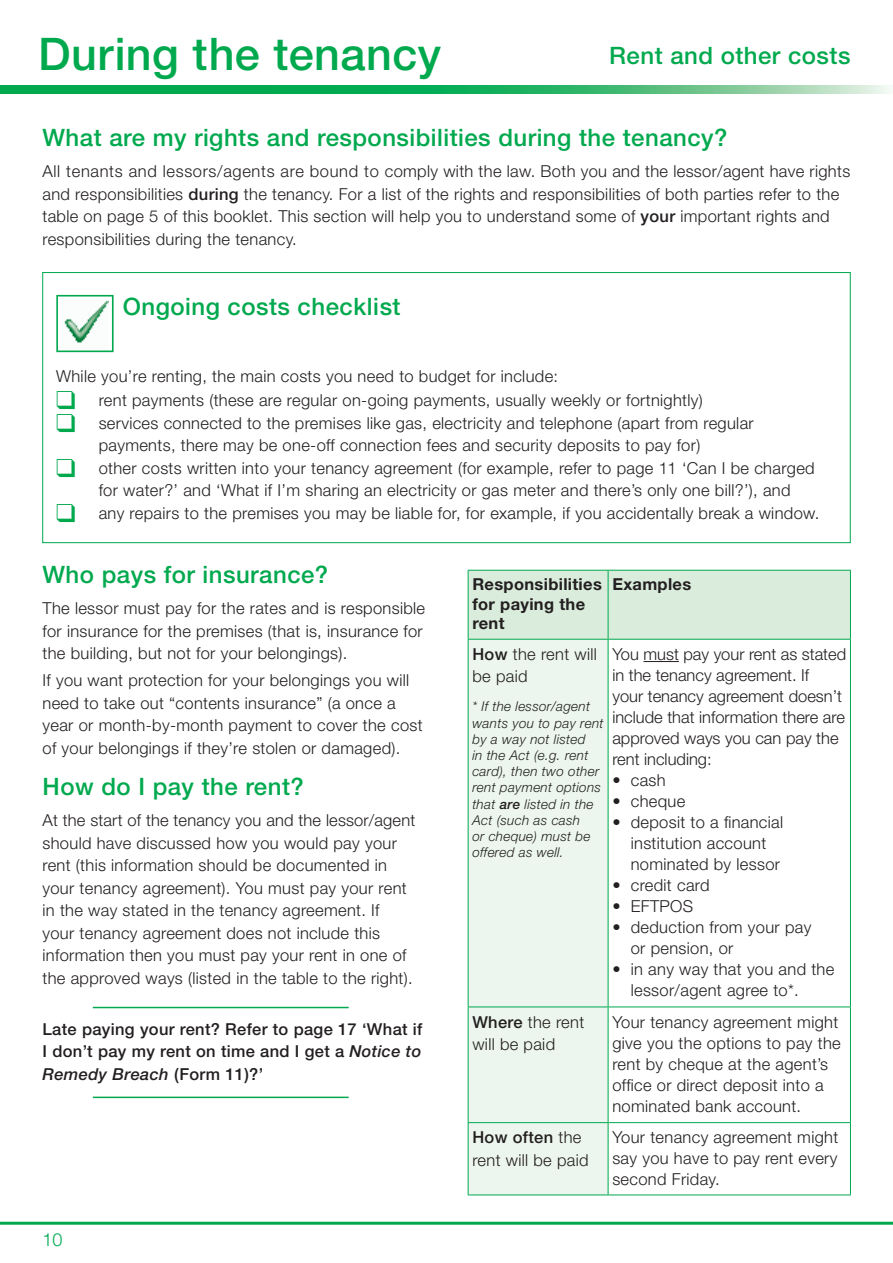
<style>
.page{position:relative;width:893px;height:1263px;background:#fff}
.page>*{position:absolute;margin:0;border:0;box-sizing:border-box;transform-origin:0 0}
.t1{font:500 45px "Helvetica Neue";letter-spacing:.01em;color:#00a94e}
.t2{font:500 24px "Helvetica Neue";letter-spacing:.02em;color:#00a94e}
.t3{font:300 18px "Helvetica Neue";color:#00a94e}
.t4{font:300 16.5px/22.5px "Helvetica Neue";letter-spacing:.02em;color:#231f20}
.t5{font:300 16.5px/21px "Helvetica Neue";color:#231f20}
.t6{font:500 16.5px/22.5px "Helvetica Neue";letter-spacing:.02em;color:#231f20;text-align:justify}
.t7{font:700 16.5px/19.5px "Helvetica Neue";letter-spacing:.02em;color:#231f20}
.t8{font:italic 300 13.5px/16.2px "Helvetica Neue";letter-spacing:.02em;color:#231f20}
.s1{font-weight:500}
.s2{color:#00a94e}
.s3{font-style:italic}
</style>
<div class="page">
<hr style="left:0;top:1222px;width:893px;height:3px;background:#00a94e">
<svg style="left:0;top:85px;width:890px;height:9px;background:#33b76e"></svg>
<img style="left:64px;top:300px;width:45px;height:43px">
<div style="left:56px;top:295px;width:58px;height:57px;border:2px solid #00a94e"></div>
<hr style="left:93px;top:1007px;width:256px;height:1px;background:#00a94e">
<hr style="left:93px;top:1096px;width:256px;height:2px;background:#00a94e">
<div style="left:469px;top:571px;width:381px;height:68px;background:#daeddd"></div>
<div style="left:469px;top:640px;width:139px;height:554px;background:#ecf6ee"></div>
<hr style="left:468px;top:570px;width:140px;height:1px;background:#00a94e">
<hr style="left:468px;top:571px;width:1px;height:68px;background:#00a94e">
<hr style="left:608px;top:570px;width:243px;height:1px;background:#00a94e">
<hr style="left:608px;top:571px;width:1px;height:68px;background:#00a94e">
<hr style="left:850px;top:571px;width:1px;height:68px;background:#00a94e">
<hr style="left:468px;top:639px;width:140px;height:1px;background:#00a94e">
<hr style="left:468px;top:640px;width:1px;height:366px;background:#00a94e">
<hr style="left:608px;top:639px;width:243px;height:1px;background:#00a94e">
<hr style="left:608px;top:640px;width:1px;height:366px;background:#00a94e">
<hr style="left:850px;top:640px;width:1px;height:366px;background:#00a94e">
<hr style="left:468px;top:1006px;width:140px;height:1px;background:#00a94e">
<hr style="left:468px;top:1007px;width:1px;height:115px;background:#00a94e">
<hr style="left:608px;top:1006px;width:243px;height:1px;background:#00a94e">
<hr style="left:608px;top:1007px;width:1px;height:115px;background:#00a94e">
<hr style="left:850px;top:1007px;width:1px;height:115px;background:#00a94e">
<hr style="left:468px;top:1122px;width:140px;height:1px;background:#00a94e">
<hr style="left:468px;top:1123px;width:1px;height:71px;background:#00a94e">
<hr style="left:608px;top:1122px;width:243px;height:1px;background:#00a94e">
<hr style="left:608px;top:1123px;width:1px;height:71px;background:#00a94e">
<hr style="left:850px;top:1123px;width:1px;height:71px;background:#00a94e">
<hr style="left:468px;top:1194px;width:140px;height:1px;background:#00a94e">
<hr style="left:608px;top:1194px;width:243px;height:1px;background:#00a94e">
<hr style="left:643px;top:661px;width:36px;height:1px;background:#231f20">
<h1 class="t1" style="left:38px;top:27px;width:404px">During the tenancy</h1>
<h2 class="t2" style="left:609px;top:42px;width:243px">Rent and other costs</h2>
<h2 class="t2" style="left:43px;top:123px;width:686px">What are my rights and responsibilities during the tenancy?</h2>
<p class="t4" style="left:43px;top:160px;width:809px">All tenants and lessors/agents are bound to comply with the law. Both you and the lessor/agent have rights and responsibilities <span class="s1">during</span> the tenancy. For a list of the rights and responsibilities of both parties refer to the table on page 5 of this booklet. This section will help you to understand some of <span class="s1">your</span> important rights and responsibilities during the tenancy.</p>
<h2 class="t2" style="left:123px;top:292px;width:279px">Ongoing costs checklist</h2>
<p class="t4" style="left:56px;top:364px;width:503px">While you’re renting, the main costs you need to budget for include:</p>
<p class="t4" style="left:56px;top:389px;width:648px"><span class="s2">❑</span> rent payments (these are regular on-going payments, usually weekly or fortnightly)</p>
<p class="t4" style="left:99px;top:411px;width:657px;text-indent:-43px"><span class="s2">❑</span> services connected to the premises like gas, electricity and telephone (apart from regular payments, there may be one-off connection fees and security deposits to pay for)</p>
<p class="t4" style="left:99px;top:456px;width:718px;text-indent:-43px"><span class="s2">❑</span> other costs written into your tenancy agreement (for example, refer to page 11 ‘Can I be charged for water?’ and ‘What if I’m sharing an electricity or gas meter and there’s only one bill?’), and</p>
<p class="t4" style="left:56px;top:501px;width:765px"><span class="s2">❑</span> any repairs to the premises you may be liable for, for example, if you accidentally break a window.</p>
<h2 class="t2" style="left:43px;top:560px;width:287px">Who pays for insurance?</h2>
<p class="t4" style="left:43px;top:597px;width:384px">The lessor must pay for the rates and is responsible for insurance for the premises (that is, insurance for the building, but not for your belongings).</p>
<p class="t4" style="left:43px;top:668px;width:382px">If you want protection for your belongings you will need to take out “contents insurance” (a once a year or month-by-month payment to cover the cost of your belongings if they’re stolen or damaged).</p>
<h2 class="t2" style="left:43px;top:772px;width:263px">How do I pay the rent?</h2>
<p class="t4" style="left:43px;top:808px;width:374px">At the start of the tenancy you and the lessor/agent should have discussed how you would pay your rent (this information should be documented in your tenancy agreement). You must pay your rent in the way stated in the tenancy agreement. If your tenancy agreement does not include this information then you must pay your rent in one of the approved ways (listed in the table to the right).</p>
<p class="t6" style="left:43px;top:1017px;width:381px">Late paying your rent? Refer to page 17 ‘What if I don’t pay my rent on time and I get a <span class="s3">Notice to Remedy Breach</span> (Form 11)?’</p>
<p class="t3" style="left:43px;top:1229px;width:22px">10</p>
<p class="t7" style="left:472px;top:574px;width:131px">Responsibilities for paying the rent</p>
<p class="t7" style="left:612px;top:574px;width:80px">Examples</p>
<p class="t4" style="left:472px;top:642px;width:126px"><span class="s1">How</span> the rent will be paid</p>
<p class="t8" style="left:472px;top:698px;width:133px">* If the lessor/agent wants you to pay rent by a way not listed<br>in the Act (e.g. rent card), then two other rent payment options that <span class="s1">are</span> listed in the<br>Act (such as cash<br>or cheque) must be offered as well.</p>
<p class="t5" style="left:612px;top:643px;width:235px">You must pay your rent as stated in the tenancy agreement. If<br>your tenancy agreement doesn’t include that information there are approved ways you can pay the rent including:</p>
<p class="t4" style="left:612px;top:768px;width:55px">• cash</p>
<p class="t4" style="left:612px;top:789px;width:74px">• cheque</p>
<p class="t4" style="left:631px;top:811px;width:154px;line-height:21px;text-indent:-18px">• deposit to a financial institution account nominated by lessor</p>
<p class="t4" style="left:612px;top:873px;width:99px">• credit card</p>
<p class="t4" style="left:612px;top:894px;width:82px">• EFTPOS</p>
<p class="t4" style="left:631px;top:916px;width:182px;line-height:21px;text-indent:-18px">• deduction from your pay or pension, or</p>
<p class="t4" style="left:631px;top:958px;width:205px;line-height:21px;text-indent:-18px">• in any way that you and the lessor/agent agree to*.</p>
<p class="t4" style="left:472px;top:1010px;width:113px"><span class="s1">Where</span> the rent will be paid</p>
<p class="t4" style="left:612px;top:1011px;width:230px;line-height:21px">Your tenancy agreement might give you the options to pay the rent by cheque at the agent’s office or direct deposit into a nominated bank account.</p>
<p class="t4" style="left:472px;top:1126px;width:118px"><span class="s1">How often</span> the rent will be paid</p>
<p class="t4" style="left:612px;top:1127px;width:227px;line-height:21px;text-align:justify">Your tenancy agreement might say you have to pay rent every second Friday.</p>
</div>
